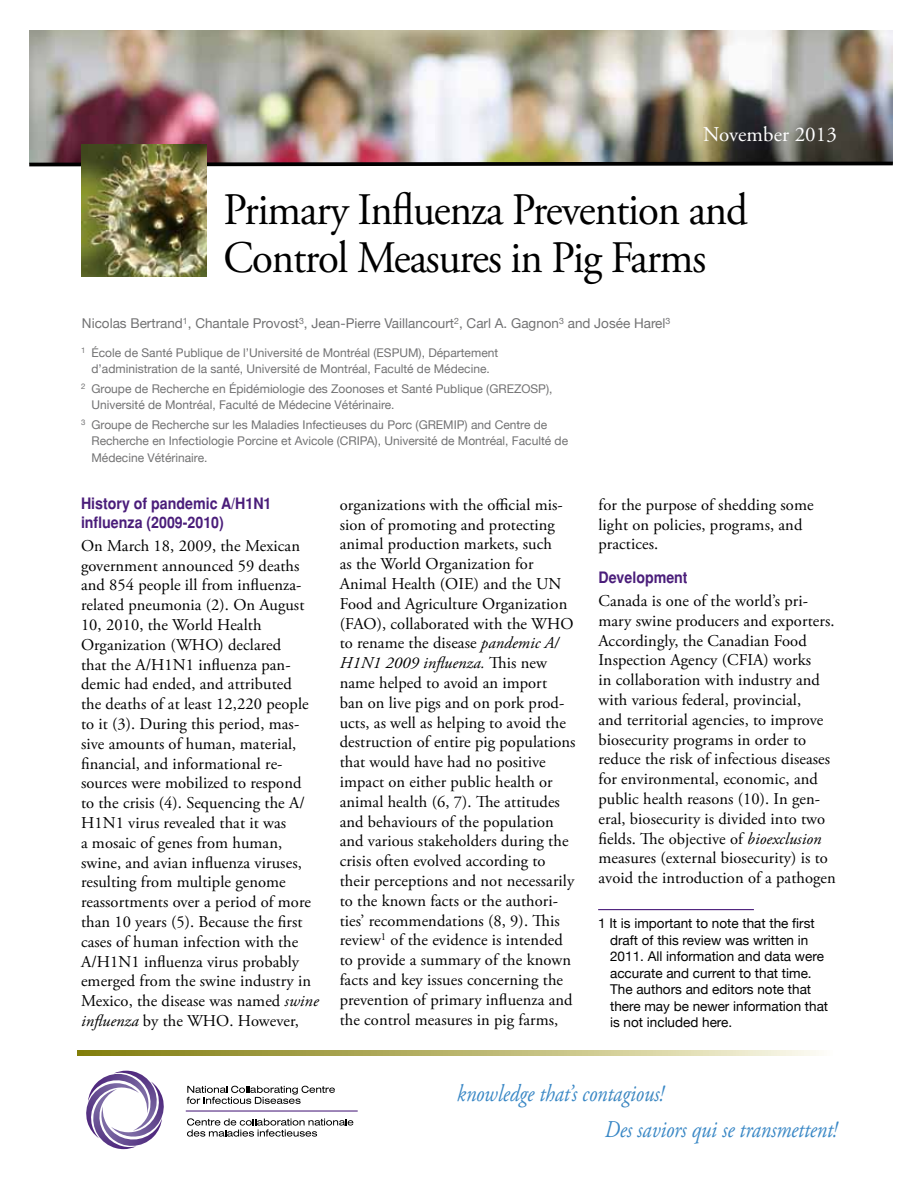
<style>
.page{position:relative;width:918px;height:1188px;background:#fff}
.page>*{position:absolute;margin:0;border:0;box-sizing:border-box;transform-origin:0 0}
.t1{font:45px/48px "Adobe Garamond Pro";letter-spacing:-.025em;color:#000;scale:.95 1}
.t2{font:italic 24px/36px "Adobe Garamond Pro";color:#3987c5;scale:.85 1}
.t3{font:21px "Adobe Garamond Pro";letter-spacing:.005em;color:#fff}
.t4{font:16.5px/19.8px "Adobe Garamond Pro";letter-spacing:.005em;color:#000}
.t5{font:700 condensed 15.75px/18.9px "Helvetica";color:#4a1d7a;scale:1.1 1}
.t6{font:13.5px/16.5px "Helvetica Neue";color:#000}
.t7{font:13.5px "Helvetica Neue";color:#727273}
.t8{font:12px/16.5px "Helvetica Neue";color:#727273}
.s1{font-style:italic}
.s2{color:#3b86c0}
</style>
<div class="page">
<svg style="left:78px;top:1051px;width:741px;height:4px;background:#bab671"></svg>
<svg style="left:187px;top:1086px;width:148px;height:18px"></svg>
<svg style="left:187px;top:1118px;width:166px;height:19px"></svg>
<svg style="left:86px;top:1071px;width:78px;height:78px"></svg>
<hr style="left:186px;top:1110px;width:172px;height:2px;background:#4a1d7a">
<img style="left:29px;top:30px;width:864px;height:130px">
<img style="left:29px;top:160px;width:864px;height:7px">
<img style="left:81px;top:145px;width:126px;height:132px">
<hr style="left:598px;top:909px;width:156px;height:1px;background:#4a1d7a">
<p class="t3" style="left:703px;top:122px;width:135px">November 2013</p>
<h1 class="t1" style="left:224px;top:187px;width:554px">Primary Influenza Prevention and<br>Control Measures in Pig Farms</h1>
<p class="t7" style="left:82px;top:316px;width:590px">Nicolas Bertrand<sup>1</sup>, Chantale Provost<sup>3</sup>, Jean-Pierre Vaillancourt<sup>2</sup>, Carl A. Gagnon<sup>3</sup> and Josée Harel<sup>3</sup></p>
<p class="t8" style="left:81px;top:344px;width:419px;text-align:center"><sup>1</sup> École de Santé Publique de l’Université de Montréal (ESPUM), Département d’administration de la santé, Université de Montréal, Faculté de Médecine.</p>
<p class="t8" style="left:92px;top:380px;width:462px;text-indent:-10px"><sup>2</sup> Groupe de Recherche en Épidémiologie des Zoonoses et Santé Publique (GREZOSP),<br>Université de Montréal, Faculté de Médecine Vétérinaire.</p>
<p class="t8" style="left:92px;top:416px;width:478px;text-indent:-10px"><sup>3</sup> Groupe de Recherche sur les Maladies Infectieuses du Porc (GREMIP) and Centre de<br>Recherche en Infectiologie Porcine et Avicole (CRIPA), Université de Montréal, Faculté de<br>Médecine Vétérinaire.</p>
<p class="t5" style="left:81px;top:494px;width:175px">History of pandemic A/H1N1 influenza (2009-2010)</p>
<p class="t4" style="left:81px;top:536px;width:239px">On March 18, 2009, the Mexican government announced 59 deaths and 854 people ill from influenza&shy;related pneumonia (2). On August<br>10, 2010, the World Health<br>Organization (WHO) declared<br>that the A/H1N1 influenza pan&shy;demic had ended, and attributed<br>the deaths of at least 12,220 people to it (3). During this period, mas&shy;sive amounts of human, material, financial, and informational re&shy;sources were mobilized to respond to the crisis (4). Sequencing the A/<br>H1N1 virus revealed that it was<br>a mosaic of genes from human, swine, and avian influenza viruses, resulting from multiple genome reassortments over a period of more than 10 years (5). Because the first cases of human infection with the<br>A/H1N1 influenza virus probably emerged from the swine industry in<br>Mexico, the disease was named <span class="s1">swine influenza</span> by the WHO. However,</p>
<p class="t4" style="left:340px;top:495px;width:237px">organizations with the official mis&shy;sion of promoting and protecting animal production markets, such<br>as the World Organization for Animal Health (OIE) and the UN Food and Agriculture Organization (FAO), collaborated with the WHO to rename the disease <span class="s1">pandemic A/ H1N1 2009 influenza.</span> This new name helped to avoid an import<br>ban on live pigs and on pork prod&shy;ucts, as well as helping to avoid the destruction of entire pig populations that would have had no positive impact on either public health or animal health (6, 7). The attitudes and behaviours of the population and various stakeholders during the crisis often evolved according to their perceptions and not necessarily to the known facts or the authori&shy;ties’ recommendations (8, 9). This review<sup>1</sup> of the evidence is intended to provide a summary of the known facts and key issues concerning the prevention of primary influenza and the control measures in pig farms,</p>
<p class="t4" style="left:599px;top:495px;width:217px">for the purpose of shedding some light on policies, programs, and practices.</p>
<p class="t5" style="left:598px;top:568px;width:83px">Development</p>
<p class="t4" style="left:598px;top:592px;width:239px">Canada is one of the world’s pri&shy;mary swine producers and exporters.<br>Accordingly, the Canadian Food Inspection Agency (CFIA) works<br>in collaboration with industry and with various federal, provincial,<br>and territorial agencies, to improve biosecurity programs in order to reduce the risk of infectious diseases for environmental, economic, and public health reasons (10). In gen&shy;eral, biosecurity is divided into two fields. The objective of <span class="s1">bioexclusion </span>measures (external biosecurity) is to avoid the introduction of a pathogen</p>
<p class="t6" style="left:610px;top:915px;width:220px;text-indent:-12px">1 It is important to note that the first draft of this review was written in 2011. All information and data were accurate and current to that time.<br>The authors and editors note that there may be newer information that is not included here.</p>
<h2 class="t2" style="left:605px;top:1076px;width:275px;text-indent:-148px">knowledge that’s con<span class="s2">tagious</span>!<br>Des saviors qui se transmettent!</h2>
</div>
